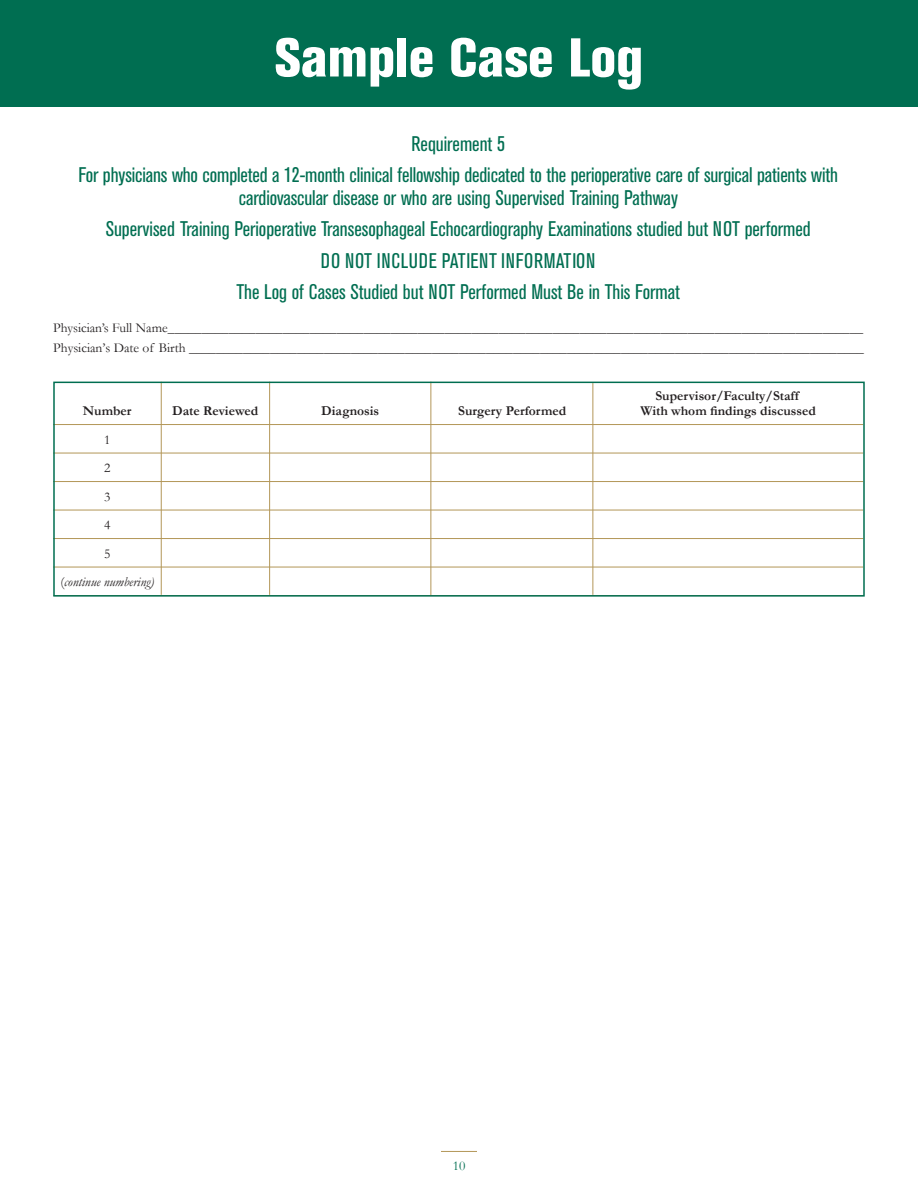
<style>
.page{position:relative;width:918px;height:1188px;background:#fff}
.page>*{position:absolute;margin:0;border:0;box-sizing:border-box;transform-origin:0 0}
.Section_Head{font:800 condensed 54px "Akzidenz Grotesk BE";color:#fff}
.Body_text{font:condensed 21px/31.5px "Akzidenz Grotesk BE";color:#006e51;text-align:center}
.Body_text-2{font:13.5px/19.5px "Garamond";color:#231f20}
.Body_text-3{font:700 13.5px "Garamond";color:#231f20}
.Body_text-4{font:italic 13.5px "Garamond";color:#231f20}
.t1{font:13.5px "Garamond";color:#006e51}
.s1{font-style:normal}
</style>
<div class="page">
<div style="left:0;top:0;width:918px;height:107px;background:#006e51"></div>
<hr style="left:441px;top:1151px;width:36px;height:1px;background:#b39758">
<hr style="left:53px;top:424px;width:810px;height:1px;background:#b39758">
<hr style="left:53px;top:453px;width:810px;height:1px;background:#b39758">
<hr style="left:53px;top:481px;width:810px;height:1px;background:#b39758">
<hr style="left:53px;top:510px;width:810px;height:1px;background:#b39758">
<hr style="left:53px;top:538px;width:810px;height:1px;background:#b39758">
<hr style="left:53px;top:567px;width:810px;height:1px;background:#b39758">
<hr style="left:161px;top:382px;width:1px;height:213px;background:#b39758">
<hr style="left:592px;top:383px;width:1px;height:212px;background:#b39758">
<hr style="left:430px;top:382px;width:1px;height:213px;background:#b39758">
<hr style="left:269px;top:382px;width:1px;height:213px;background:#b39758">
<div style="left:53px;top:382px;width:812px;height:215px;border:2px solid #006e51"></div>
<p class="Section_Head" style="left:275px;top:26px;width:370px">Sample Case Log</p>
<p class="Body_text" style="left:79px;top:128px;width:761px">Requirement 5<br>For physicians who completed a 12-month clinical fellowship dedicated to the perioperative care of surgical patients with</p>
<p class="Body_text" style="left:106px;top:182px;width:706px">cardiovascular disease or who are using Supervised Training Pathway<br>Supervised Training Perioperative Transesophageal Echocardiography Examinations studied but NOT performed DO NOT INCLUDE PATIENT INFORMATION<br>The Log of Cases Studied but NOT Performed Must Be in This Format</p>
<p class="Body_text-2" style="left:53px;top:318px;width:812px">Physician’s Full Name_______________________________________________________________________________________________________<br>Physician’s Date of Birth ____________________________________________________________________________________________________</p>
<p class="Body_text-3" style="left:655px;top:388px;width:145px">Supervisor/Faculty/Staff</p>
<p class="Body_text-3" style="left:83px;top:403px;width:50px">Number</p>
<p class="Body_text-3" style="left:172px;top:403px;width:88px">Date Reviewed</p>
<p class="Body_text-3" style="left:321px;top:403px;width:59px">Diagnosis</p>
<p class="Body_text-3" style="left:458px;top:403px;width:110px">Surgery Performed</p>
<p class="Body_text-3" style="left:640px;top:403px;width:177px">With whom findings discussed</p>
<p class="Body_text-2" style="left:104px;top:430px;width:8px">1</p>
<p class="Body_text-2" style="left:104px;top:458px;width:8px">2</p>
<p class="Body_text-2" style="left:104px;top:487px;width:8px">3</p>
<p class="Body_text-2" style="left:104px;top:515px;width:8px">4</p>
<p class="Body_text-2" style="left:104px;top:544px;width:8px">5</p>
<p class="Body_text-4" style="left:60px;top:574px;width:95px"><span class="s1">(</span>continue numbering)</p>
<p class="t1" style="left:453px;top:1158px;width:14px">10</p>
</div>
